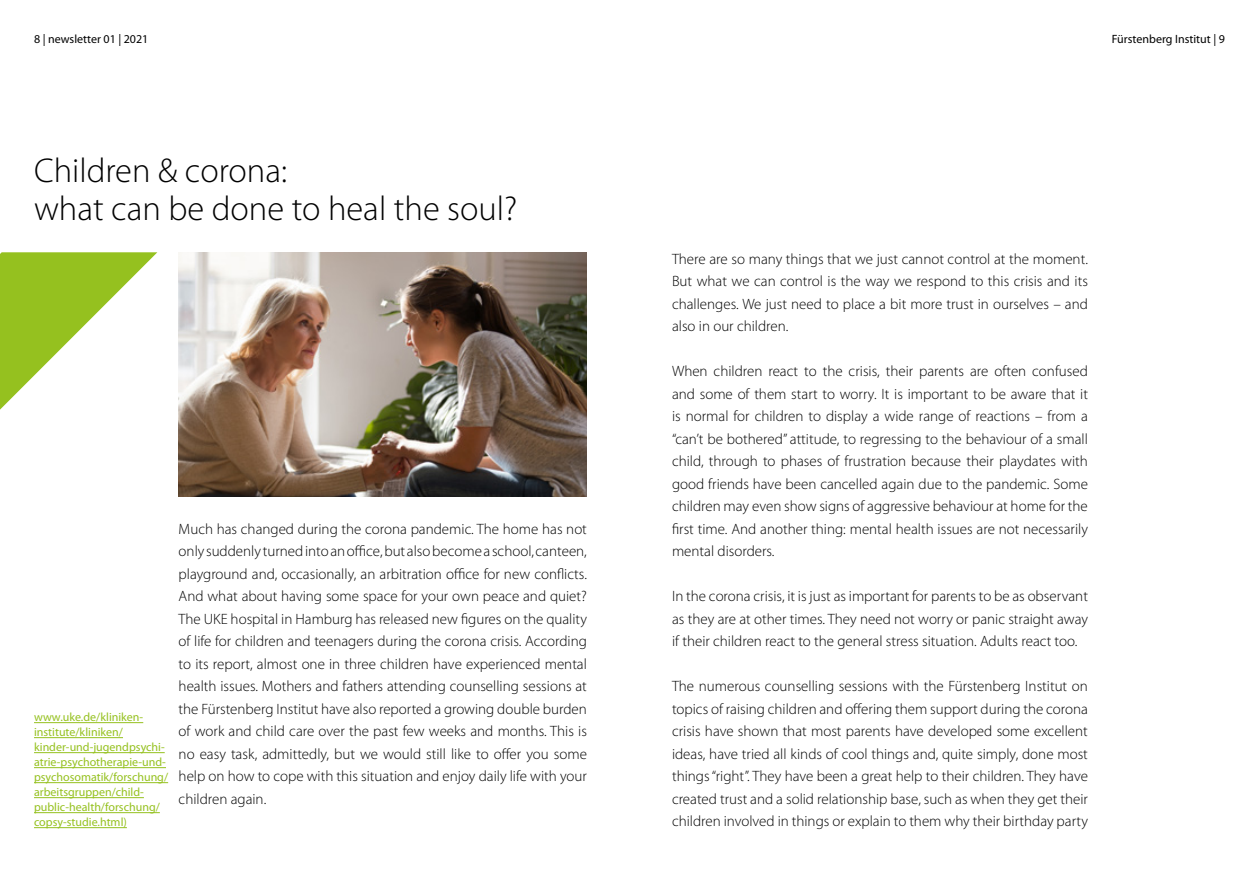
<style>
.page{position:relative;width:1259px;height:893px;background:#fff}
.page>*{position:absolute;margin:0;border:0;box-sizing:border-box;transform-origin:0 0}
.Head{font:300 34.5px "Myriad Pro";color:#000}
.Fließ{font:300 15px/22.5px "Myriad Pro";color:#000;text-align:justify}
.Marginal{font:12px/15px "Myriad Pro";color:#95c11f}
.t1{font:12px "Myriad Pro";color:#000}
</style>
<div class="page">
<img style="left:179px;top:252px;width:408px;height:245px">
<hr style="left:34px;top:722px;width:109px;height:1px;background:#95c11f">
<hr style="left:34px;top:737px;width:89px;height:1px;background:#95c11f">
<hr style="left:34px;top:752px;width:131px;height:1px;background:#95c11f">
<hr style="left:34px;top:767px;width:132px;height:1px;background:#95c11f">
<hr style="left:34px;top:782px;width:134px;height:1px;background:#95c11f">
<hr style="left:34px;top:797px;width:110px;height:1px;background:#95c11f">
<hr style="left:34px;top:812px;width:126px;height:1px;background:#95c11f">
<hr style="left:34px;top:827px;width:93px;height:1px;background:#95c11f">
<svg style="left:0;top:252px;width:157px;height:158px"></svg>
<p class="t1" style="left:34px;top:32px;width:116px">8 | newsletter 01 | 2021</p>
<p class="t1" style="left:1112px;top:32px;width:115px">Fürstenberg Institut | 9</p>
<p class="Head" style="left:34px;top:150px;width:254px">Children &amp; corona:</p>
<p class="Head" style="left:34px;top:187px;width:485px">what can be done to heal the soul?</p>
<p class="Marginal" style="left:34px;top:710px;width:136px">www.uke.de/kliniken&shy;institute/kliniken/ kinder-und-jugendpsychi&shy;atrie-psychotherapie-und&shy;psychosomatik/forschung/ arbeitsgruppen/child&shy;public-health/forschung/ copsy-studie.html)</p>
<p class="Fließ" style="left:179px;top:517px;width:410px">Much has changed during the corona pandemic. The home has not only suddenly turned into an office, but also become a school, canteen, playground and, occasionally, an arbitration office for new conflicts.<br>And what about having some space for your own peace and quiet?<br>The UKE hospital in Hamburg has released new figures on the quality of life for children and teenagers during the corona crisis. According to its report, almost one in three children have experienced mental health issues. Mothers and fathers attending counselling sessions at the Fürstenberg Institut have also reported a growing double burden of work and child care over the past few weeks and months. This is no easy task, admittedly, but we would still like to offer you some help on how to cope with this situation and enjoy daily life with your children again.</p>
<p class="Fließ" style="left:672px;top:247px;width:417px">There are so many things that we just cannot control at the moment.<br>But what we can control is the way we respond to this crisis and its challenges. We just need to place a bit more trust in ourselves – and also in our children.</p>
<p class="Fließ" style="left:672px;top:360px;width:417px">When children react to the crisis, their parents are often confused and some of them start to worry. It is important to be aware that it is normal for children to display a wide range of reactions – from a “can’t be bothered” attitude, to regressing to the behaviour of a small child, through to phases of frustration because their playdates with good friends have been cancelled again due to the pandemic. Some children may even show signs of aggressive behaviour at home for the first time. And another thing: mental health issues are not necessarily mental disorders.</p>
<p class="Fließ" style="left:672px;top:585px;width:417px">In the corona crisis, it is just as important for parents to be as observant as they are at other times. They need not worry or panic straight away if their children react to the general stress situation. Adults react too.</p>
<p class="Fließ" style="left:672px;top:675px;width:417px">The numerous counselling sessions with the Fürstenberg Institut on topics of raising children and offering them support during the corona crisis have shown that most parents have developed some excellent ideas, have tried all kinds of cool things and, quite simply, done most things “right”. They have been a great help to their children. They have created trust and a solid relationship base, such as when they get their children involved in things or explain to them why their birthday party</p>
</div>
